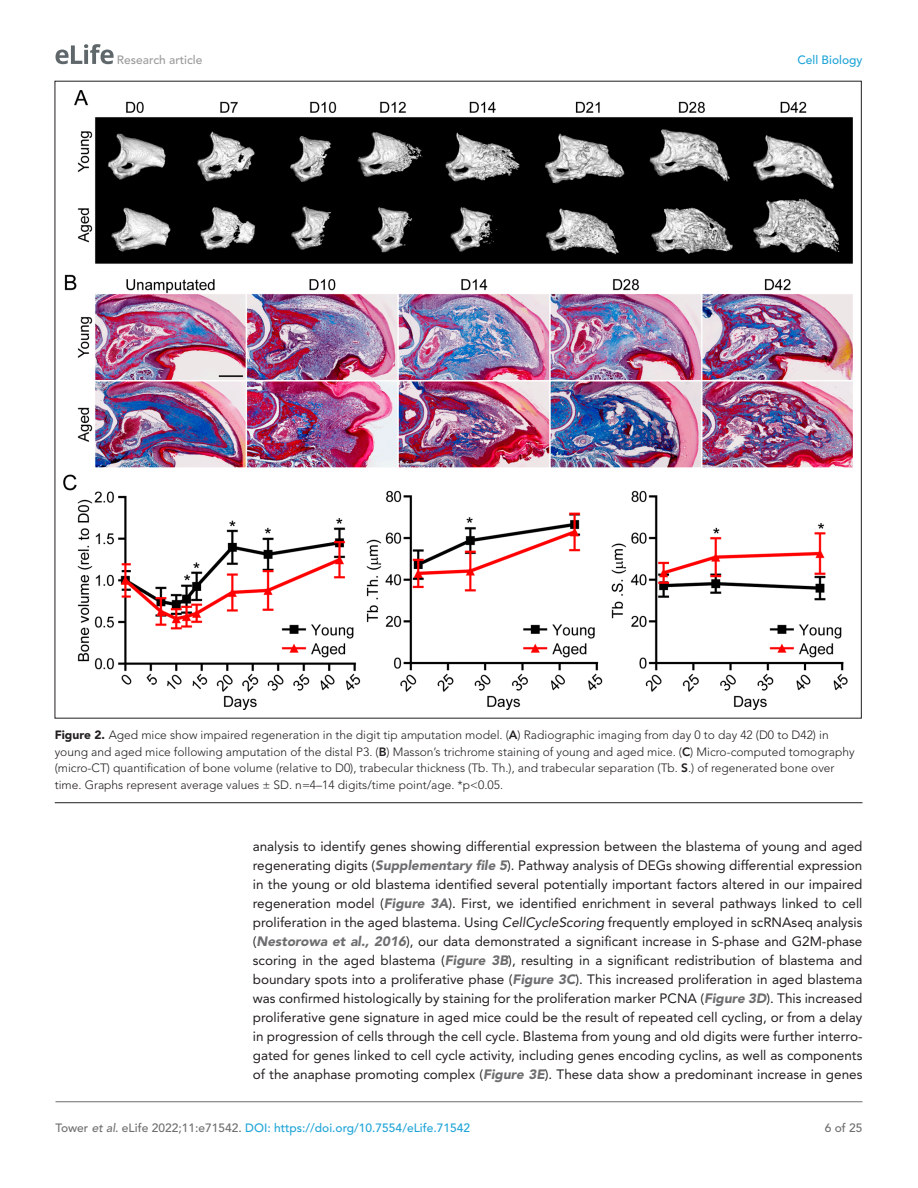
<style>
.page{position:relative;width:918px;height:1188px;background:#fff}
.page>*{position:absolute;margin:0;border:0;box-sizing:border-box;transform-origin:0 0}
.t1{font:13.5px/19px "Avenir LT Std";color:#231f20;text-align:justify}
.t2{font:300 12px/16.5px "Avenir LT Std";color:#231f20}
.t3{font:500 12px "Avenir LT Std";color:#1ea4d7}
.t4{font:500 12px "Avenir LT Std";color:#9a9a9a}
.t5{font:500 12px "Avenir LT Std";color:#6e6e70}
.s1{font-weight:900}
.s2{font-weight:800}
.s3{font-weight:900;font-style:italic;color:#6e6e70}
.s4{font-style:italic}
.s5{color:#6e6e70}
.s6{font-style:italic;color:#6e6e70}
</style>
<div class="page">
<svg style="left:56px;top:44px;width:58px;height:20px"></svg>
<hr style="left:56px;top:1101px;width:806px;height:1px;background:#6e6e70">
<hr style="left:55px;top:802px;width:807px;height:1px;background:#231f20">
<img style="left:64px;top:90px;width:788px;height:619px">
<p class="t4" style="left:117px;top:53px;width:87px">Research article</p>
<p class="t3" style="left:797px;top:53px;width:67px">Cell Biology</p>
<p class="t2" style="left:55px;top:727px;width:801px"><span class="s1">Figure 2.</span> Aged mice show impaired regeneration in the digit tip amputation model. (<span class="s2">A</span>) Radiographic imaging from day 0 to day 42 (D0 to D42) in young and aged mice following amputation of the distal P3. (<span class="s2">B</span>) Masson’s trichrome staining of young and aged mice. (<span class="s2">C</span>) Micro-computed tomography (micro-CT) quantification of bone volume (relative to D0), trabecular thickness (Tb. Th.), and trabecular separation (Tb. <span class="s2">S</span>.) of regenerated bone over time. Graphs represent average values ± SD. n=4–14 digits/time point/age. *p&lt;0.05.</p>
<p class="t1" style="left:253px;top:837px;width:611px">analysis to identify genes showing differential expression between the blastema of young and aged regenerating digits (<span class="s3">Supplementary file 5</span>). Pathway analysis of DEGs showing differential expression in the young or old blastema identified several potentially important factors altered in our impaired regeneration model (<span class="s3">Figure 3A</span>). First, we identified enrichment in several pathways linked to cell proliferation in the aged blastema. Using <span class="s4">CellCycleScoring</span> frequently employed in scRNAseq analysis (<span class="s3">Nestorowa et al., 2016</span>), our data demonstrated a significant increase in S-phase and G2M-phase scoring in the aged blastema (<span class="s3">Figure 3B</span>), resulting in a significant redistribution of blastema and boundary spots into a proliferative phase (<span class="s3">Figure 3C</span>). This increased proliferation in aged blastema was confirmed histologically by staining for the proliferation marker PCNA (<span class="s3">Figure 3D</span>). This increased proliferative gene signature in aged mice could be the result of repeated cell cycling, or from a delay in progression of cells through the cell cycle. Blastema from young and old digits were further interro&shy;gated for genes linked to cell cycle activity, including genes encoding cyclins, as well as components of the anaphase promoting complex (<span class="s3">Figure 3E</span>). These data show a predominant increase in genes</p>
<p class="t3" style="left:56px;top:1121px;width:416px"><span class="s5">Tower</span> <span class="s6">et al</span><span class="s5">. eLife 2022;11:e71542.</span> DOI: https://doi.org/10.7554/eLife.71542</p>
<p class="t5" style="left:825px;top:1121px;width:39px">6 of 25</p>
</div>
